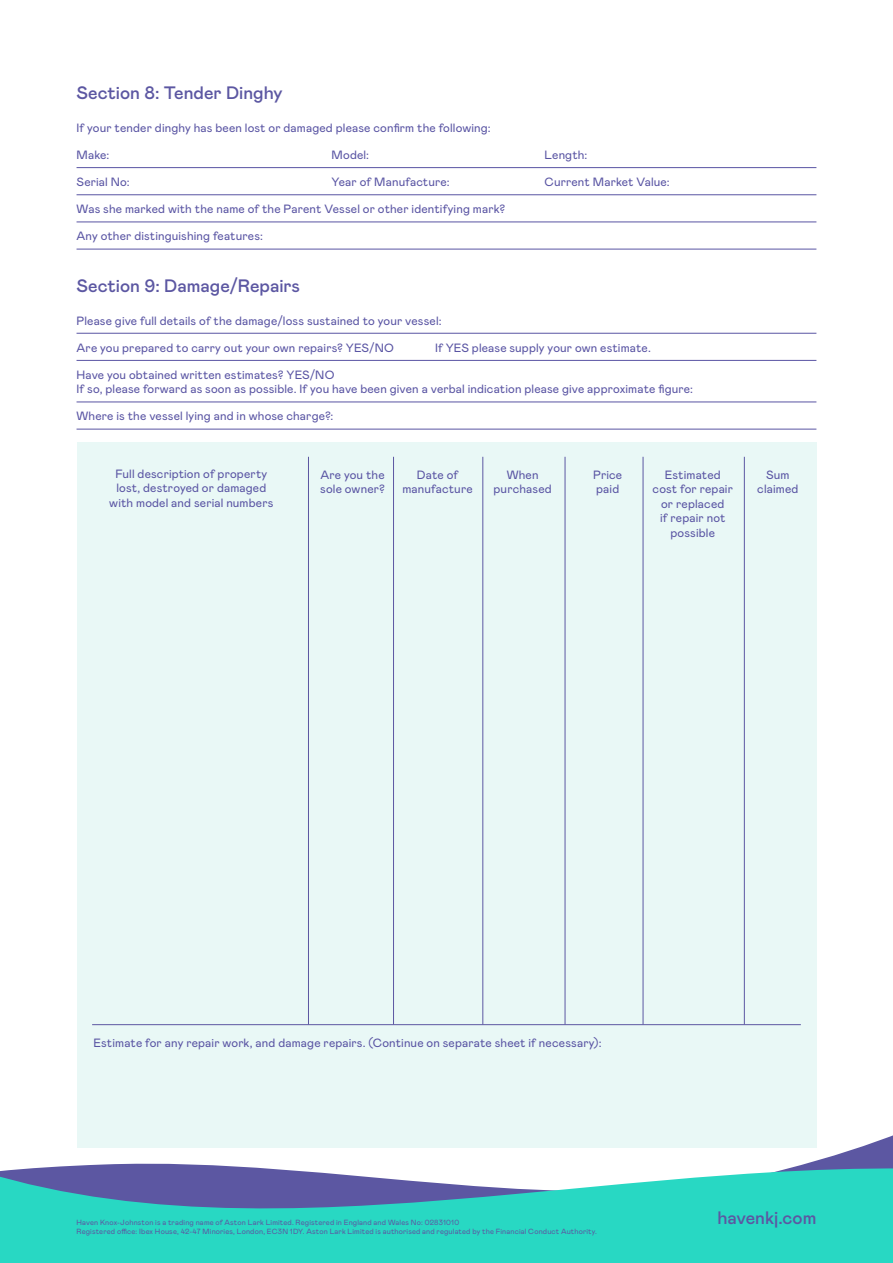
<style>
.page{position:relative;width:893px;height:1263px;background:#fff}
.page>*{position:absolute;margin:0;border:0;box-sizing:border-box;transform-origin:0 0}
.t1{font:500 18px "Mabry Pro";color:#5c57a2}
.t2{font:12px/14.4px "Mabry Pro";letter-spacing:.01em;color:#5954a3;text-align:center}
.t3{font:7.5px/9px "Mabry Pro";letter-spacing:.02em;color:#5c57a2}
</style>
<div class="page">
<svg style="left:0;top:1135px;width:893px;height:128px;fill:#28d8c3"></svg>
<hr style="left:77px;top:167px;width:739px;height:1px;background:#5954a3">
<hr style="left:77px;top:194px;width:739px;height:1px;background:#5954a3">
<hr style="left:77px;top:222px;width:739px;height:1px;background:#5954a3">
<hr style="left:77px;top:249px;width:739px;height:1px;background:#5954a3">
<hr style="left:77px;top:333px;width:739px;height:1px;background:#5954a3">
<hr style="left:77px;top:360px;width:739px;height:1px;background:#5954a3">
<hr style="left:77px;top:402px;width:739px;height:1px;background:#5954a3">
<hr style="left:77px;top:429px;width:739px;height:1px;background:#5954a3">
<div style="left:77px;top:442px;width:739px;height:706px;background:#e9f8f6"></div>
<hr style="left:308px;top:457px;width:1px;height:567px;background:#5c57a2">
<hr style="left:393px;top:457px;width:1px;height:567px;background:#5c57a2">
<hr style="left:92px;top:1024px;width:709px;height:1px;background:#5c57a2">
<hr style="left:483px;top:457px;width:1px;height:567px;background:#5c57a2">
<hr style="left:565px;top:457px;width:1px;height:567px;background:#5c57a2">
<hr style="left:643px;top:457px;width:1px;height:567px;background:#5c57a2">
<hr style="left:744px;top:457px;width:1px;height:567px;background:#5c57a2">
<h1 class="t1" style="left:77px;top:80px;width:208px">Section 8: Tender Dinghy</h1>
<p class="t2" style="left:77px;top:120px;width:416px">If your tender dinghy has been lost or damaged please confirm the following:</p>
<p class="t2" style="left:77px;top:147px;width:34px">Make:</p>
<p class="t2" style="left:332px;top:147px;width:39px">Model:</p>
<p class="t2" style="left:545px;top:147px;width:44px">Length:</p>
<p class="t2" style="left:77px;top:174px;width:55px">Serial No:</p>
<p class="t2" style="left:332px;top:174px;width:120px">Year of Manufacture:</p>
<p class="t2" style="left:545px;top:174px;width:127px">Current Market Value:</p>
<p class="t2" style="left:77px;top:201px;width:430px">Was she marked with the name of the Parent Vessel or other identifying mark?</p>
<p class="t2" style="left:77px;top:228px;width:188px">Any other distinguishing features:</p>
<h1 class="t1" style="left:77px;top:273px;width:225px">Section 9: Damage/Repairs</h1>
<p class="t2" style="left:77px;top:313px;width:367px">Please give full details of the damage/loss sustained to your vessel:</p>
<p class="t2" style="left:77px;top:340px;width:319px">Are you prepared to carry out your own repairs? YES/NO</p>
<p class="t2" style="left:435px;top:340px;width:217px">If YES please supply your own estimate.</p>
<p class="t2" style="left:77px;top:367px;width:618px;text-align:left">Have you obtained written estimates? YES/NO<br>If so, please forward as soon as possible. If you have been given a verbal indication please give approximate figure:</p>
<p class="t2" style="left:77px;top:408px;width:258px">Where is the vessel lying and in whose charge?:</p>
<p class="t2" style="left:109px;top:466px;width:166px">Full description of property lost, destroyed or damaged with model and serial numbers</p>
<p class="t2" style="left:320px;top:467px;width:66px;text-align:left">Are you the sole owner?</p>
<p class="t2" style="left:402px;top:467px;width:72px">Date of manufacture</p>
<p class="t2" style="left:494px;top:467px;width:60px">When purchased</p>
<p class="t2" style="left:593px;top:467px;width:31px;text-align:left">Price paid</p>
<p class="t2" style="left:652px;top:467px;width:82px">Estimated cost for repair or replaced<br>if repair not possible</p>
<p class="t2" style="left:757px;top:467px;width:43px">Sum claimed</p>
<p class="t2" style="left:94px;top:1035px;width:509px">Estimate for any repair work, and damage repairs. (Continue on separate sheet if necessary):</p>
<p class="t3" style="left:77px;top:1217px;width:522px">Haven Knox-Johnston is a trading name of Aston Lark Limited. Registered in England and Wales No: 02831010<br>Registered office: Ibex House, 42-47 Minories, London, EC3N 1DY. Aston Lark Limited is authorised and regulated by the Financial Conduct Authority.</p>
<h1 class="t1" style="left:717px;top:1205px;width:101px">havenkj.com</h1>
</div>
